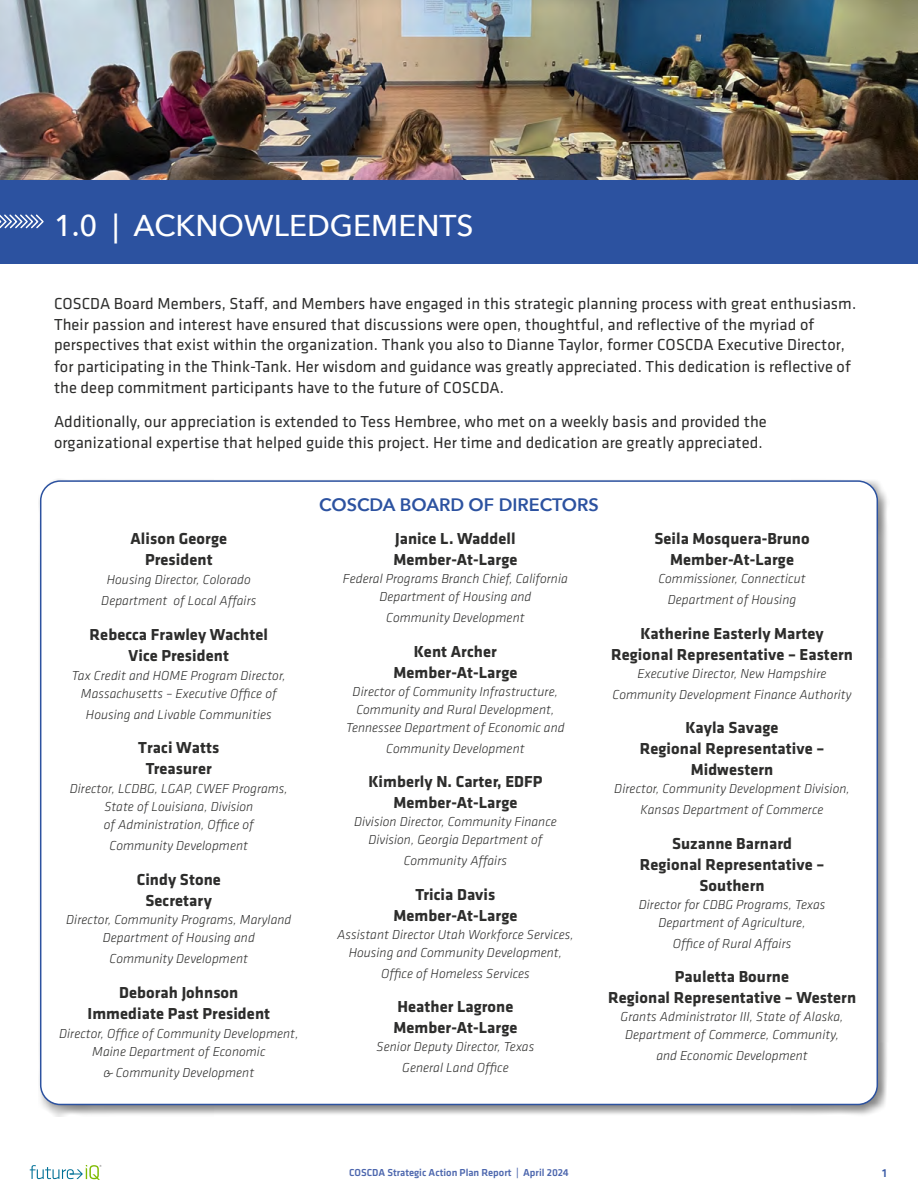
<style>
.page{position:relative;width:918px;height:1188px;background:#fff}
.page>*{position:absolute;margin:0;border:0;box-sizing:border-box;transform-origin:0 0}
.t1{font:500 30px "Avenir Next";color:#fff}
.t2{font:600 18px "Avenir Next";color:#2c52a0}
.t3{font:16.5px/21px "Klavika";letter-spacing:.005em;color:#2d2d2c}
.t4{font:700 16.5px/21px "Klavika";letter-spacing:.005em;color:#2d2d2c;text-align:center}
.t5{font:italic 300 13.5px/18px "Klavika";letter-spacing:.005em;color:#2d2d2c;text-align:center}
.t6{font:500 12px "Klavika";color:#395aa6}
.t7{font:500 10.5px "Klavika";color:#4d67ae}
</style>
<div class="page">
<div style="left:0;top:179px;width:918px;height:85px;background:#2c52a0"></div>
<svg style="left:0;top:214px;width:44px;height:15px"></svg>
<img style="left:0;top:0;width:918px;height:179px">
<div style="left:38px;top:478px;width:852px;height:639px;background:#000;opacity:.5"></div>
<div style="left:41px;top:481px;width:836px;height:623px;background:#fff;border-radius:20px"></div>
<svg style="left:30px;top:1165px;width:71px;height:15px"></svg>
<h1 class="t1" style="left:54px;top:200px;width:421px">1.0 | ACKNOWLEDGEMENTS</h1>
<p class="t3" style="left:54px;top:292px;width:804px">COSCDA Board Members, Staff, and Members have engaged in this strategic planning process with great enthusiasm.<br>Their passion and interest have ensured that discussions were open, thoughtful, and reflective of the myriad of perspectives that exist within the organization. Thank you also to Dianne Taylor, former COSCDA Executive Director, for participating in the Think-Tank. Her wisdom and guidance was greatly appreciated. This dedication is reflective of the deep commitment participants have to the future of COSCDA.</p>
<p class="t3" style="left:54px;top:411px;width:714px">Additionally, our appreciation is extended to Tess Hembree, who met on a weekly basis and provided the organizational expertise that helped guide this project. Her time and dedication are greatly appreciated.</p>
<p class="t4" style="left:130px;top:529px;width:98px">Alison George<br>President</p>
<p class="t5" style="left:101px;top:569px;width:157px;line-height:21px">Housing Director, Colorado<br>Department of Local Affairs</p>
<p class="t4" style="left:90px;top:624px;width:180px">Rebecca Frawley Wachtel<br>Vice President</p>
<p class="t5" style="left:72px;top:667px;width:215px">Tax Credit and HOME Program Director,<br>Massachusetts – Executive Office of</p>
<p class="t5" style="left:86px;top:706px;width:187px">Housing and Livable Communities</p>
<p class="t4" style="left:138px;top:738px;width:83px">Traci Watts<br>Treasurer</p>
<p class="t5" style="left:70px;top:780px;width:220px">Director, LCDBG, LGAP, CWEF Programs,<br>State of Louisiana, Division<br>of Administration, Office of</p>
<p class="t5" style="left:110px;top:837px;width:140px">Community Development</p>
<p class="t4" style="left:137px;top:869px;width:86px">Cindy Stone<br>Secretary</p>
<p class="t5" style="left:66px;top:911px;width:227px">Director, Community Programs, Maryland<br>Department of Housing and</p>
<p class="t5" style="left:110px;top:950px;width:140px">Community Development</p>
<p class="t4" style="left:87px;top:982px;width:184px">Deborah Johnson<br>Immediate Past President</p>
<p class="t5" style="left:59px;top:1025px;width:241px">Director, Office of Community Development,<br>Maine Department of Economic</p>
<p class="t5" style="left:103px;top:1064px;width:152px">&amp; Community Development</p>
<h2 class="t2" style="left:319px;top:489px;width:281px">COSCDA BOARD OF DIRECTORS</h2>
<p class="t4" style="left:393px;top:529px;width:126px;text-align:left">Janice L. Waddell<br>Member-At-Large</p>
<p class="t5" style="left:343px;top:570px;width:226px">Federal Programs Branch Chief, California<br>Department of Housing and</p>
<p class="t5" style="left:386px;top:609px;width:140px">Community Development</p>
<p class="t4" style="left:393px;top:641px;width:126px">Kent Archer<br>Member-At-Large</p>
<p class="t5" style="left:346px;top:683px;width:220px">Director of Community Infrastructure,<br>Community and Rural Development,<br>Tennessee Department of Economic and</p>
<p class="t5" style="left:386px;top:740px;width:140px">Community Development</p>
<p class="t4" style="left:368px;top:772px;width:176px">Kimberly N. Carter, EDFP<br>Member-At-Large</p>
<p class="t5" style="left:354px;top:813px;width:204px">Division Director, Community Finance<br>Division, Georgia Department of</p>
<p class="t5" style="left:404px;top:852px;width:105px">Community Affairs</p>
<p class="t4" style="left:393px;top:884px;width:126px">Tricia Davis<br>Member-At-Large</p>
<p class="t5" style="left:337px;top:926px;width:238px">Assistant Director Utah Workforce Services,<br>Housing and Community Development,</p>
<p class="t5" style="left:381px;top:965px;width:150px">Office of Homeless Services</p>
<p class="t4" style="left:393px;top:997px;width:126px;text-align:left">Heather Lagrone<br>Member-At-Large</p>
<p class="t5" style="left:377px;top:1037px;width:159px;line-height:21px">Senior Deputy Director, Texas<br>General Land Office</p>
<p class="t4" style="left:654px;top:529px;width:157px">Seila Mosquera-Bruno<br>Member-At-Large</p>
<p class="t5" style="left:658px;top:569px;width:149px;line-height:21px">Commissioner, Connecticut<br>Department of Housing</p>
<p class="t4" style="left:611px;top:623px;width:243px">Katherine Easterly Martey<br>Regional Representative – Eastern</p>
<p class="t5" style="left:613px;top:663px;width:240px;line-height:21px">Executive Director, New Hampshire<br>Community Development Finance Authority</p>
<p class="t4" style="left:640px;top:718px;width:186px">Kayla Savage<br>Regional Representative –<br>Midwestern</p>
<p class="t5" style="left:614px;top:779px;width:237px;line-height:21px">Director, Community Development Division,<br>Kansas Department of Commerce</p>
<p class="t4" style="left:640px;top:833px;width:186px">Suzanne Barnard<br>Regional Representative –<br>Southern</p>
<p class="t5" style="left:639px;top:896px;width:188px">Director for CDBG Programs, Texas<br>Department of Agriculture,</p>
<p class="t5" style="left:673px;top:935px;width:120px">Office of Rural Affairs</p>
<p class="t4" style="left:608px;top:967px;width:250px">Pauletta Bourne<br>Regional Representative – Western</p>
<p class="t5" style="left:621px;top:1008px;width:224px">Grants Administrator III, State of Alaska,<br>Department of Commerce, Community,</p>
<p class="t5" style="left:656px;top:1047px;width:153px">and Economic Development</p>
<p class="t7" style="left:349px;top:1166px;width:221px">COSCDA Strategic Action Plan Report | April 2024</p>
<p class="t6" style="left:882px;top:1165px;width:6px">1</p>
</div>
